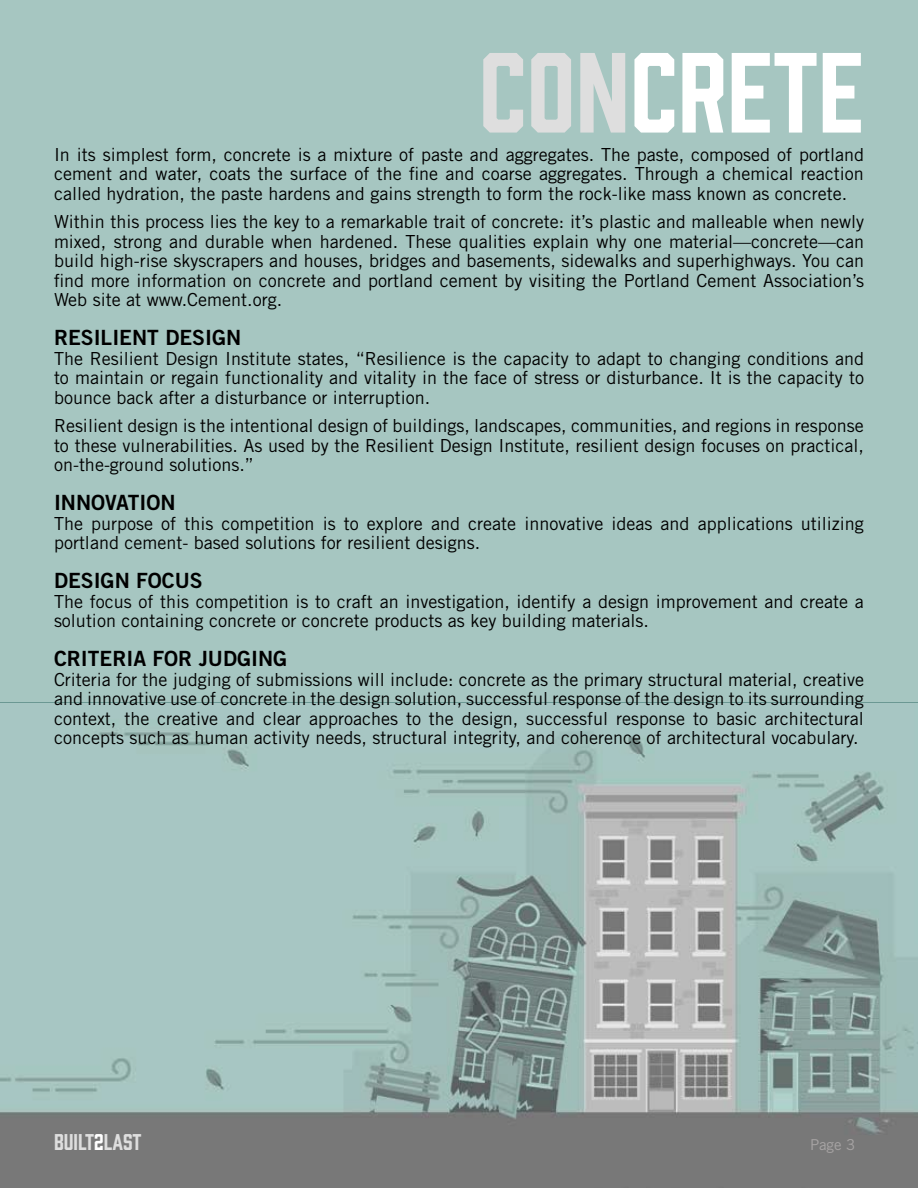
<style>
.page{position:relative;width:918px;height:1188px;background:#fff}
.page>*{position:absolute;margin:0;border:0;box-sizing:border-box;transform-origin:0 0}
.t1{font:104.7px "Prohibition";color:#fff}
.t2{font:21px "Trade Gothic LT Std Bd 2";color:#000}
.t3{font:21px "Prohibition";color:#dedede}
.t4{font:18px/19.5px "Trade Gothic LT Std";color:#000;text-align:justify}
.t5{font:15px "Trade Gothic LT Std";color:#a7a4a4}
.s1{color:#dedede}
.s2{color:#fff}
</style>
<div class="page">
<img style="left:0;top:0;width:918px;height:1188px">
<h1 class="t1" style="left:479px;top:20px;width:387px"><span class="s1">CON</span>CRETE</h1>
<p class="t4" style="left:54px;top:144px;width:812px">In its simplest form, concrete is a mixture of paste and aggregates. The paste, composed of portland cement and water, coats the surface of the fine and coarse aggregates. Through a chemical reaction called hydration, the paste hardens and gains strength to form the rock-like mass known as concrete.</p>
<p class="t4" style="left:54px;top:212px;width:812px">Within this process lies the key to a remarkable trait of concrete: it’s plastic and malleable when newly mixed, strong and durable when hardened. These qualities explain why one material—concrete—can build high-rise skyscrapers and houses, bridges and basements, sidewalks and superhighways. You can find more information on concrete and portland cement by visiting the Portland Cement Association’s Web site at www.Cement.org.</p>
<p class="t2" style="left:54px;top:325px;width:189px">RESILIENT DESIGN</p>
<p class="t4" style="left:54px;top:348px;width:812px">The Resilient Design Institute states, “Resilience is the capacity to adapt to changing conditions and to maintain or regain functionality and vitality in the face of stress or disturbance. It is the capacity to bounce back after a disturbance or interruption.</p>
<p class="t4" style="left:54px;top:416px;width:812px">Resilient design is the intentional design of buildings, landscapes, communities, and regions in response to these vulnerabilities. As used by the Resilient Design Institute, resilient design focuses on practical, on-the-ground solutions.”</p>
<p class="t2" style="left:54px;top:490px;width:123px">INNOVATION</p>
<p class="t4" style="left:54px;top:513px;width:811px">The purpose of this competition is to explore and create innovative ideas and applications utilizing portland cement- based solutions for resilient designs.</p>
<p class="t2" style="left:54px;top:568px;width:150px">DESIGN FOCUS</p>
<p class="t4" style="left:54px;top:591px;width:811px">The focus of this competition is to craft an investigation, identify a design improvement and create a solution containing concrete or concrete products as key building materials.</p>
<p class="t2" style="left:54px;top:646px;width:235px">CRITERIA FOR JUDGING</p>
<p class="t4" style="left:54px;top:669px;width:812px">Criteria for the judging of submissions will include: concrete as the primary structural material, creative and innovative use of concrete in the design solution, successful response of the design to its surrounding context, the creative and clear approaches to the design, successful response to basic architectural concepts such as human activity needs, structural integrity, and coherence of architectural vocabulary.</p>
<p class="t3" style="left:54px;top:1127px;width:89px">BUILT<span class="s2">2</span>LAST</p>
<p class="t5" style="left:810px;top:1135px;width:47px">Page 3</p>
</div>
